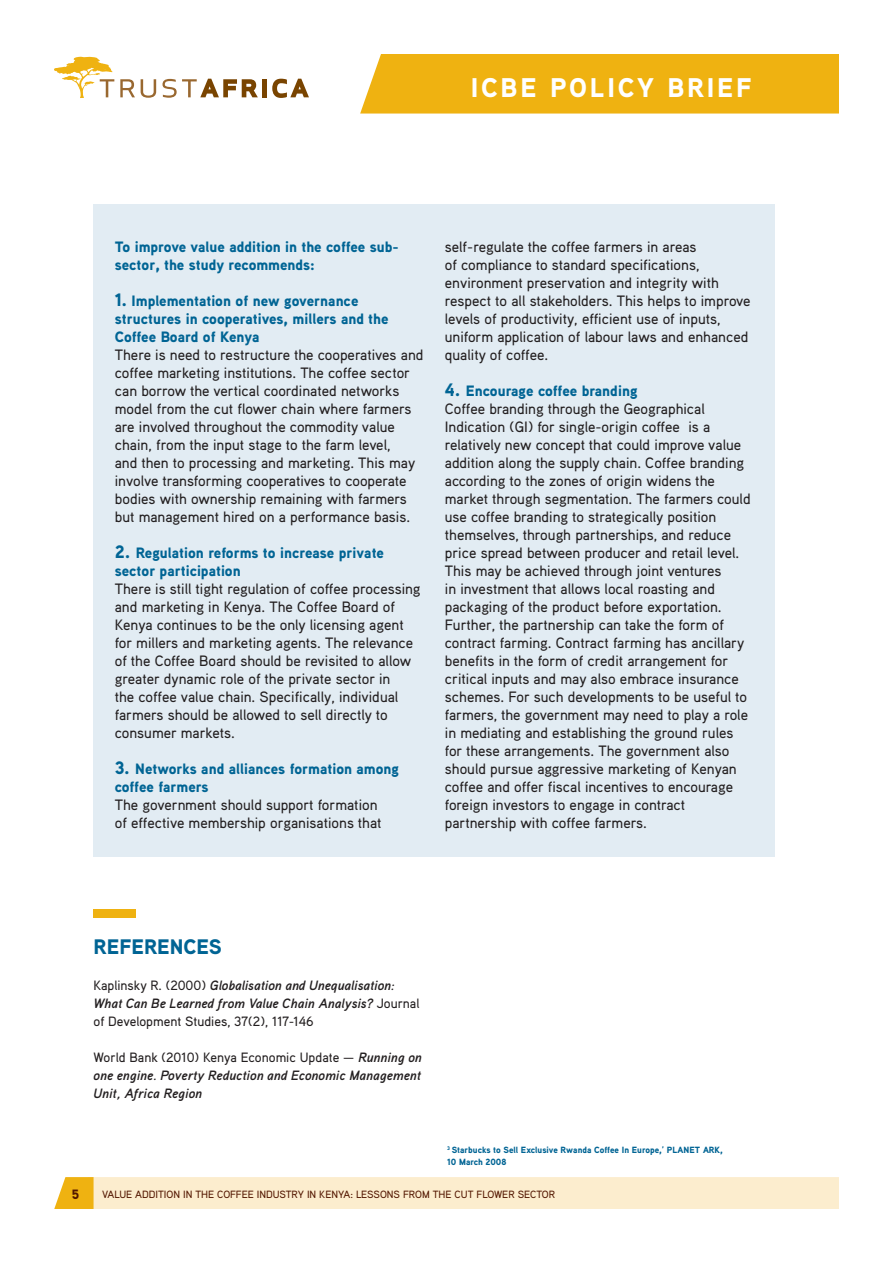
<style>
.page{position:relative;width:893px;height:1263px;background:#fff}
.page>*{position:absolute;margin:0;border:0;box-sizing:border-box;transform-origin:0 0}
.t1{font:900 27px "Aaux Pro";letter-spacing:.1em;color:#fff}
.Trust_Text{font:900 21px "Aaux Pro";color:#006494}
.Trust_Text-2{font:500 15px/18px "Aaux Pro";color:#231f20}
.Trust_Text-3{font:900 15px/18px "Aaux Pro";color:#006494}
.Trust_Text-4{font:italic 700 13.5px/18px "Aaux Pro";color:#231f20}
.t2{font:900 13.5px "Aaux Pro";color:#531600}
.t3{font:500 10.5px "Aaux Pro";color:#531600}
.Trust_Square_Text{font:900 9px "Aaux Pro";color:#006494}
.s1{font-size:18px}
.s2{font-weight:500;font-style:normal}
</style>
<div class="page">
<div style="left:54px;top:1177px;width:785px;height:32px;background:#fcedce"></div>
<svg style="left:120px;top:79px;width:15px;height:18px"></svg>
<svg style="left:141px;top:79px;width:15px;height:19px"></svg>
<svg style="left:163px;top:79px;width:95px;height:19px"></svg>
<div style="left:262px;top:79px;width:5px;height:18px;background:#794400"></div>
<svg style="left:272px;top:79px;width:37px;height:19px"></svg>
<svg style="left:54px;top:56px;width:60px;height:42px"></svg>
<div style="left:360px;top:54px;width:479px;height:60px;background:#efb211"></div>
<div style="left:94px;top:204px;width:681px;height:653px;background:#e2ecf3"></div>
<div style="left:94px;top:909px;width:42px;height:9px;background:#efb211"></div>
<h1 class="t1" style="left:471px;top:70px;width:282px">ICBE POLICY BRIEF</h1>
<p class="Trust_Text-3" style="left:115px;top:237px;width:286px">To improve value addition in the coffee sub&shy;sector, the study recommends:</p>
<p class="Trust_Text-3" style="left:115px;top:291px;width:275px"><span class="s1">1.</span> Implementation of new governance structures in cooperatives, millers and the<br>Coffee Board of Kenya</p>
<p class="Trust_Text-2" style="left:115px;top:345px;width:310px">There is need to restructure the cooperatives and coffee marketing institutions. The coffee sector can borrow the vertical coordinated networks model from the cut flower chain where farmers are involved throughout the commodity value chain, from the input stage to the farm level,<br>and then to processing and marketing. This may involve transforming cooperatives to cooperate bodies with ownership remaining with farmers but management hired on a performance basis.</p>
<p class="Trust_Text-3" style="left:115px;top:543px;width:271px"><span class="s1">2.</span> Regulation reforms to increase private sector participation</p>
<p class="Trust_Text-2" style="left:115px;top:579px;width:307px">There is still tight regulation of coffee processing and marketing in Kenya. The Coffee Board of Kenya continues to be the only licensing agent for millers and marketing agents. The relevance of the Coffee Board should be revisited to allow greater dynamic role of the private sector in<br>the coffee value chain. Specifically, individual farmers should be allowed to sell directly to consumer markets.</p>
<p class="Trust_Text-3" style="left:115px;top:759px;width:286px"><span class="s1">3.</span> Networks and alliances formation among coffee farmers</p>
<p class="Trust_Text-2" style="left:115px;top:795px;width:268px">The government should support formation of effective membership organisations that</p>
<p class="Trust_Text-2" style="left:445px;top:237px;width:307px">self-regulate the coffee farmers in areas<br>of compliance to standard specifications, environment preservation and integrity with respect to all stakeholders. This helps to improve levels of productivity, efficient use of inputs, uniform application of labour laws and enhanced quality of coffee.</p>
<p class="Trust_Text-3" style="left:445px;top:381px;width:194px"><span class="s1">4.</span> Encourage coffee branding</p>
<p class="Trust_Text-2" style="left:445px;top:399px;width:307px">Coffee branding through the Geographical Indication (GI) for single-origin coffee is a relatively new concept that could improve value addition along the supply chain. Coffee branding according to the zones of origin widens the market through segmentation. The farmers could use coffee branding to strategically position themselves, through partnerships, and reduce price spread between producer and retail level.<br>This may be achieved through joint ventures<br>in investment that allows local roasting and packaging of the product before exportation.<br>Further, the partnership can take the form of contract farming. Contract farming has ancillary benefits in the form of credit arrangement for critical inputs and may also embrace insurance schemes. For such developments to be useful to farmers, the government may need to play a role in mediating and establishing the ground rules for these arrangements. The government also should pursue aggressive marketing of Kenyan coffee and offer fiscal incentives to encourage foreign investors to engage in contract partnership with coffee farmers.</p>
<p class="Trust_Text" style="left:94px;top:933px;width:130px">REFERENCES</p>
<p class="Trust_Text-4" style="left:94px;top:976px;width:327px"><span class="s2">Kaplinsky R. (2000)</span> Globalisation and Unequalisation:<br>What Can Be Learned from Value Chain Analysis? <span class="s2">Journal of Development Studies, 37(2), 117-146</span></p>
<p class="Trust_Text-4" style="left:94px;top:1048px;width:330px;text-align:justify"><span class="s2">World Bank (2010) Kenya Economic Update —</span> Running on one engine. Poverty Reduction and Economic Management Unit, Africa Region</p>
<p class="Trust_Square_Text" style="left:447px;top:1144px;width:277px"><sup>3</sup> Starbucks to Sell Exclusive Rwanda Coffee In Europe,’ PLANET ARK,</p>
<p class="Trust_Square_Text" style="left:447px;top:1156px;width:61px">10 March 2008</p>
<p class="t2" style="left:72px;top:1186px;width:9px">5</p>
<p class="t3" style="left:102px;top:1187px;width:455px">VALUE ADDITION IN THE COFFEE INDUSTRY IN KENYA: LESSONS FROM THE CUT FLOWER SECTOR</p>
</div>
